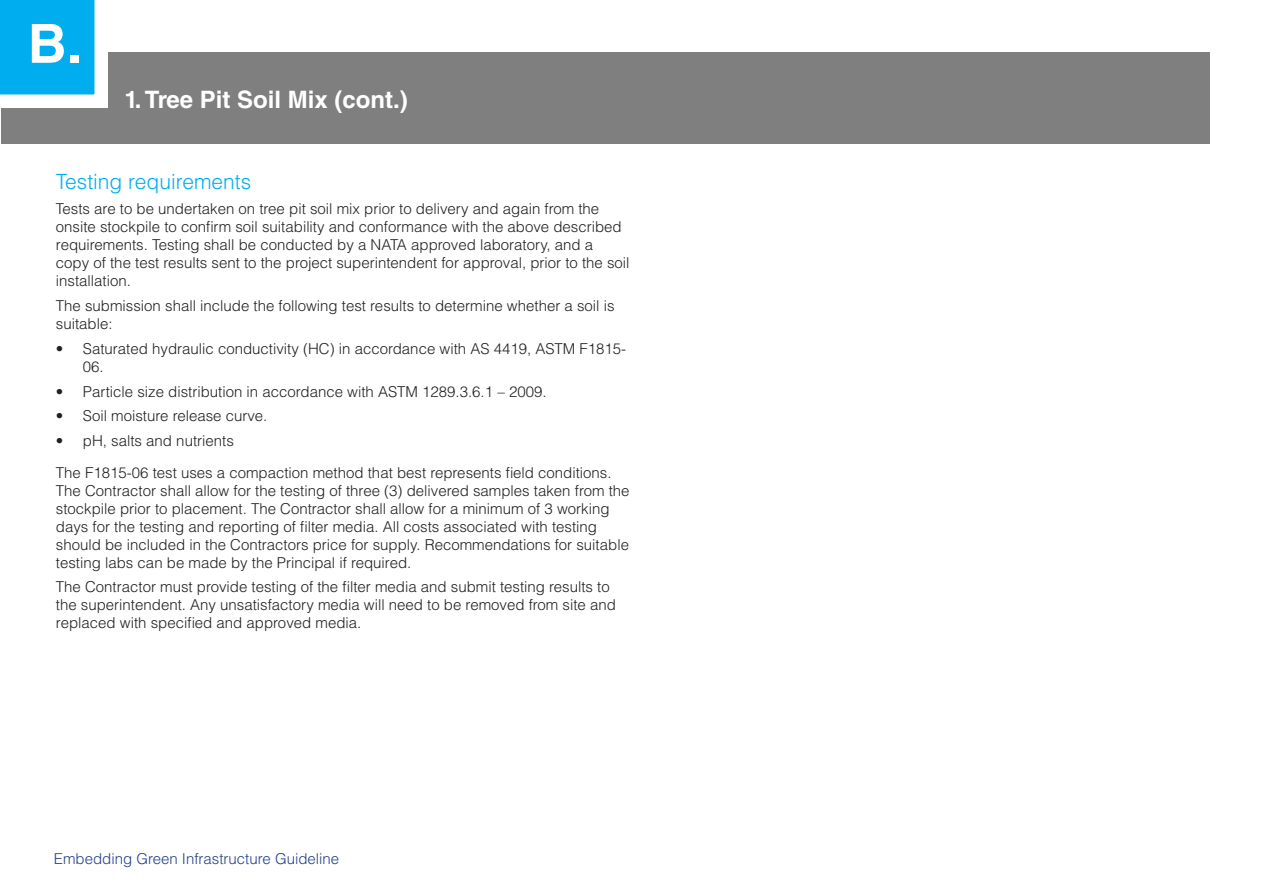
<style>
.page{position:relative;width:1263px;height:893px;background:#fff}
.page>*{position:absolute;margin:0;border:0;box-sizing:border-box;transform-origin:0 0}
.t1{font:700 54px "Helvetica LT Std";color:#fff}
.t2{font:700 24px "Helvetica LT Std";color:#fff}
.t3{font:300 21px "Helvetica LT Std";color:#00aeef}
.t4{font:300 15px/18px "Helvetica LT Std";color:#231f20}
.t5{font:300 15px "Helvetica LT Std";color:#254187}
</style>
<div class="page">
<div style="left:1px;top:52px;width:1209px;height:92px;background:#7f7f7f"></div>
<svg style="left:0;top:0;width:108px;height:108px;background:#3ac0f2"></svg>
<p class="t1" style="left:28px;top:11px;width:55px">B.</p>
<p class="t2" style="left:125px;top:85px;width:285px">1. Tree Pit Soil Mix (cont.)</p>
<p class="t3" style="left:56px;top:169px;width:197px">Testing requirements</p>
<p class="t4" style="left:56px;top:200px;width:575px">Tests are to be undertaken on tree pit soil mix prior to delivery and again from the onsite stockpile to confirm soil suitability and conformance with the above described requirements. Testing shall be conducted by a NATA approved laboratory, and a copy of the test results sent to the project superintendent for approval, prior to the soil installation.</p>
<p class="t4" style="left:56px;top:296px;width:560px">The submission shall include the following test results to determine whether a soil is suitable:</p>
<p class="t4" style="left:83px;top:339px;width:545px;text-indent:-27px">• Saturated hydraulic conductivity (HC) in accordance with AS 4419, ASTM F1815-<br>06.</p>
<p class="t4" style="left:56px;top:382px;width:492px">• Particle size distribution in accordance with ASTM 1289.3.6.1 – 2009.</p>
<p class="t4" style="left:56px;top:407px;width:213px">• Soil moisture release curve.</p>
<p class="t4" style="left:56px;top:432px;width:179px">• pH, salts and nutrients</p>
<p class="t4" style="left:56px;top:463px;width:575px">The F1815-06 test uses a compaction method that best represents field conditions.<br>The Contractor shall allow for the testing of three (3) delivered samples taken from the stockpile prior to placement. The Contractor shall allow for a minimum of 3 working days for the testing and reporting of filter media. All costs associated with testing should be included in the Contractors price for supply. Recommendations for suitable testing labs can be made by the Principal if required.</p>
<p class="t4" style="left:56px;top:578px;width:561px">The Contractor must provide testing of the filter media and submit testing results to the superintendent. Any unsatisfactory media will need to be removed from site and replaced with specified and approved media.</p>
<p class="t5" style="left:54px;top:850px;width:287px">Embedding Green Infrastructure Guideline</p>
</div>
